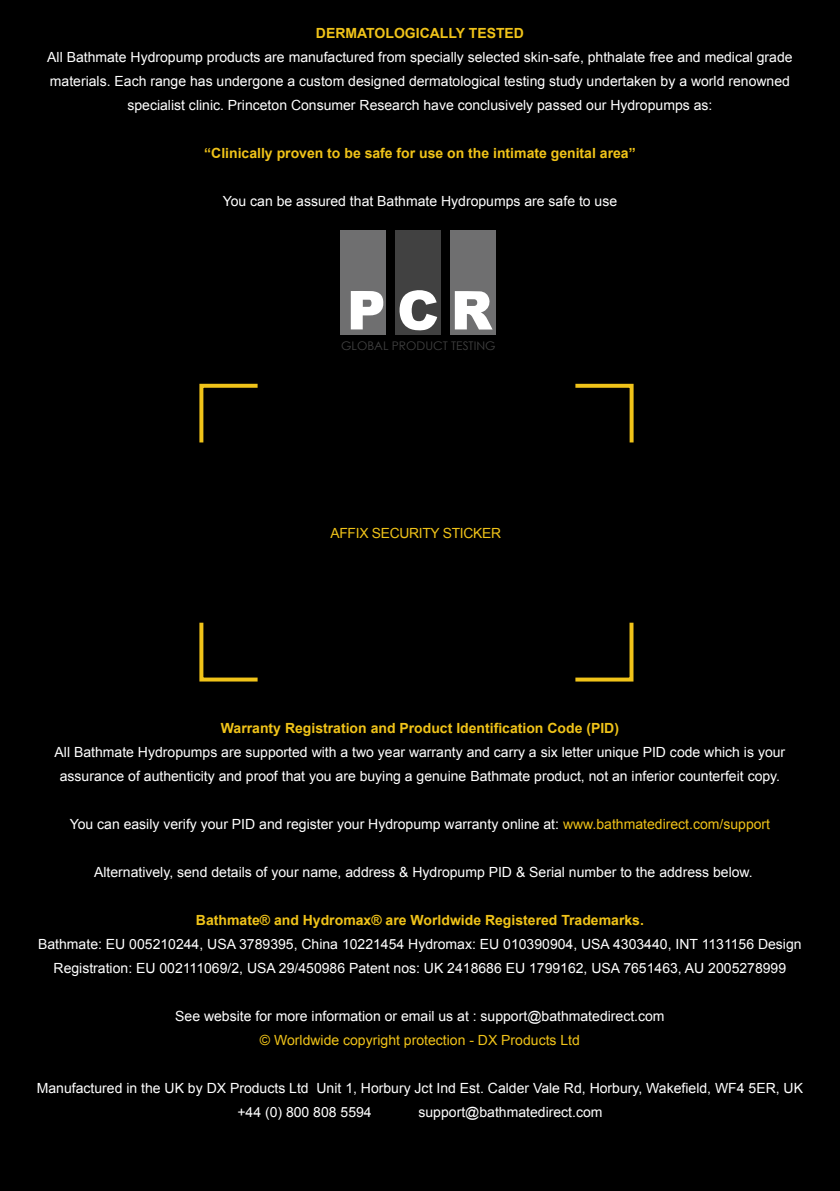
<style>
.page{position:relative;width:840px;height:1191px;background:#fff}
.page>*{position:absolute;margin:0;border:0;box-sizing:border-box;transform-origin:0 0}
.t1{font:14px/24px "Arial";color:#fff;text-align:center}
.t2{font:700 14px "Arial";color:#f0c319}
.t3{font:14px "Arial";color:#f0c319}
.t4{font:14px "Arial";letter-spacing:-.02em;color:#f0c319}
.t5{font:11.8px "Century Gothic";color:#414141}
.s1{color:#f0c319}
</style>
<div class="page">
<div style="left:0;top:0;width:839px;height:1191px;background:#000"></div>
<svg style="left:199px;top:383px;width:59px;height:60px"></svg>
<svg style="left:199px;top:622px;width:59px;height:60px"></svg>
<svg style="left:575px;top:622px;width:59px;height:60px"></svg>
<svg style="left:575px;top:383px;width:59px;height:60px"></svg>
<div style="left:340px;top:230px;width:46px;height:104px;background:#6f6f70"></div>
<div style="left:395px;top:230px;width:46px;height:104px;background:#414141"></div>
<div style="left:450px;top:230px;width:46px;height:104px;background:#6f6f70"></div>
<svg style="left:454px;top:291px;width:38px;height:38px"></svg>
<svg style="left:399px;top:290px;width:38px;height:40px"></svg>
<svg style="left:350px;top:291px;width:33px;height:38px"></svg>
<p class="t2" style="left:316px;top:24px;width:209px">DERMATOLOGICALLY TESTED</p>
<p class="t1" style="left:47px;top:45px;width:746px">All Bathmate Hydropump products are manufactured from specially selected skin-safe, phthalate free and medical grade materials. Each range has undergone a custom designed dermatological testing study undertaken by a world renowned specialist clinic. Princeton Consumer Research have conclusively passed our Hydropumps as:</p>
<p class="t2" style="left:204px;top:144px;width:433px">“Clinically proven to be safe for use on the intimate genital area”</p>
<p class="t1" style="left:222px;top:189px;width:396px">You can be assured that Bathmate Hydropumps are safe to use</p>
<p class="t5" style="left:341px;top:337px;width:156px">GLOBAL PRODUCT TESTING</p>
<p class="t4" style="left:330px;top:524px;width:172px">AFFIX SECURITY STICKER</p>
<p class="t2" style="left:221px;top:719px;width:399px">Warranty Registration and Product Identification Code (PID)</p>
<p class="t1" style="left:55px;top:740px;width:731px">All Bathmate Hydropumps are supported with a two year warranty and carry a six letter unique PID code which is your assurance of authenticity and proof that you are buying a genuine Bathmate product, not an inferior counterfeit copy.</p>
<p class="t1" style="left:70px;top:812px;width:701px">You can easily verify your PID and register your Hydropump warranty online at: <span class="s1">www.bathmatedirect.com/support</span></p>
<p class="t1" style="left:94px;top:860px;width:660px">Alternatively, send details of your name, address &amp; Hydropump PID &amp; Serial number to the address below.</p>
<p class="t2" style="left:196px;top:911px;width:449px">Bathmate® and Hydromax® are Worldwide Registered Trademarks.</p>
<p class="t1" style="left:38px;top:932px;width:764px">Bathmate: EU 005210244, USA 3789395, China 10221454 Hydromax: EU 010390904, USA 4303440, INT 1131156 Design<br>Registration: EU 002111069/2, USA 29/450986 Patent nos: UK 2418686 EU 1799162, USA 7651463, AU 2005278999</p>
<p class="t1" style="left:175px;top:1004px;width:490px">See website for more information or email us at : support@bathmatedirect.com</p>
<p class="t3" style="left:260px;top:1031px;width:321px">© Worldwide copyright protection - DX Products Ltd</p>
<p class="t1" style="left:237px;top:1076px;width:567px;text-align:left;text-indent:-200px">Manufactured in the UK by DX Products Ltd Unit 1, Horbury Jct Ind Est. Calder Vale Rd, Horbury, Wakefield, WF4 5ER, UK +44 (0) 800 808 5594</p>
<p class="t1" style="left:418px;top:1100px;width:185px">support@bathmatedirect.com</p>
</div>
